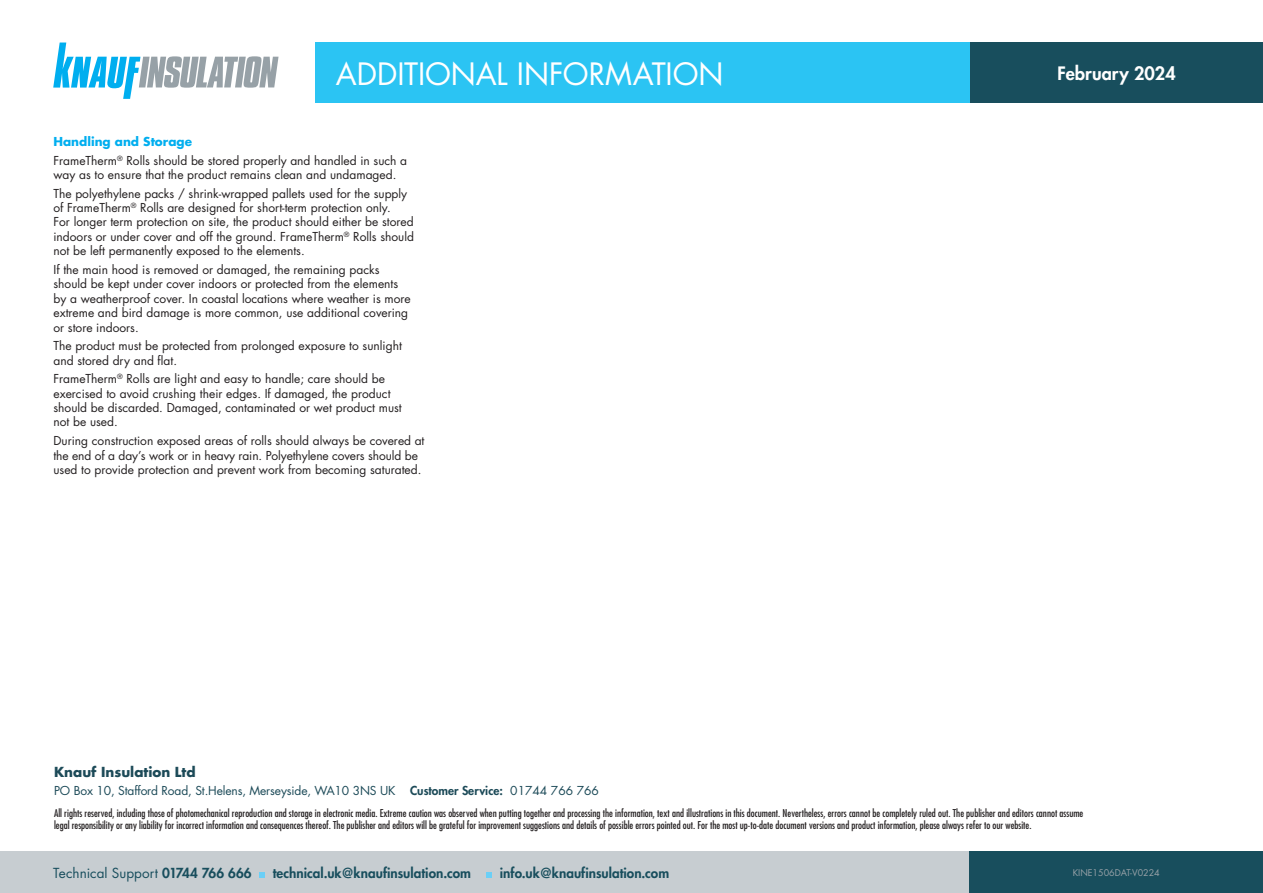
<style>
.page{position:relative;width:1263px;height:893px;background:#fff}
.page>*{position:absolute;margin:0;border:0;box-sizing:border-box;transform-origin:0 0}
.Page_Title{font:30px "Futura Std";letter-spacing:-.005em;color:#fff}
.t1{font:800 18px "Futura Std";color:#fff}
.t2{font:800 13.5px "Futura Std";color:#184e5d}
.t3{font:13.5px "Futura Std";letter-spacing:.005em;color:#184e5d}
.t4{font:700 13.5px "Futura Std";color:#1c4a58}
.Default{font:12px/14.4px "Futura Std";color:#231f20}
.t5{font:12px "Futura Std";letter-spacing:-.01em;color:#1c4a58}
.Default-2{font:700 12px "Futura Std";color:#00aeef}
.t6{font:condensed 10.5px/12.6px "Futura Std";color:#231f20}
.t7{font:9px "Futura Std";color:#97a1a7}
.s1{font-weight:800}
</style>
<div class="page">
<div style="left:0;top:851px;width:1118px;height:42px;background:#c7cdd1"></div>
<svg style="left:53px;top:43px;width:226px;height:56px"></svg>
<svg style="left:259px;top:872px;width:6px;height:6px"></svg>
<svg style="left:487px;top:872px;width:5px;height:6px"></svg>
<div style="left:969px;top:42px;width:294px;height:61px;background:#184e5d"></div>
<div style="left:969px;top:851px;width:294px;height:42px;background:#184e5d"></div>
<div style="left:315px;top:43px;width:654px;height:60px;background:#2bc4f3"></div>
<p class="Page_Title" style="left:336px;top:55px;width:389px">ADDITIONAL INFORMATION</p>
<p class="Default-2" style="left:53px;top:133px;width:140px">Handling and Storage</p>
<p class="Default" style="left:53px;top:153px;width:355px">FrameTherm<sup>®</sup> Rolls should be stored properly and handled in such a way as to ensure that the product remains clean and undamaged.</p>
<p class="Default" style="left:53px;top:186px;width:362px">The polyethylene packs / shrink-wrapped pallets used for the supply of FrameTherm<sup>®</sup> Rolls are designed for short-term protection only.<br>For longer term protection on site, the product should either be stored indoors or under cover and off the ground. FrameTherm<sup>®</sup> Rolls should not be left permanently exposed to the elements.</p>
<p class="Default" style="left:53px;top:262px;width:359px">If the main hood is removed or damaged, the remaining packs should be kept under cover indoors or protected from the elements by a weatherproof cover. In coastal locations where weather is more extreme and bird damage is more common, use additional covering or store indoors.</p>
<p class="Default" style="left:53px;top:339px;width:350px">The product must be protected from prolonged exposure to sunlight and stored dry and flat.</p>
<p class="Default" style="left:53px;top:372px;width:350px">FrameTherm<sup>®</sup> Rolls are light and easy to handle; care should be exercised to avoid crushing their edges. If damaged, the product should be discarded. Damaged, contaminated or wet product must not be used.</p>
<p class="Default" style="left:53px;top:434px;width:372px">During construction exposed areas of rolls should always be covered at the end of a day’s work or in heavy rain. Polyethylene covers should be used to provide protection and prevent work from becoming saturated.</p>
<h2 class="t1" style="left:1057px;top:62px;width:120px">February 2024</h2>
<p class="t4" style="left:54px;top:762px;width:143px">Knauf Insulation Ltd</p>
<p class="t5" style="left:54px;top:783px;width:546px">PO Box 10, Stafford Road, St.Helens, Merseyside, WA10 3NS UK <span class="s1">Customer Service:</span> 01744 766 766</p>
<p class="t6" style="left:54px;top:806px;width:1031px">All rights reserved, including those of photomechanical reproduction and storage in electronic media. Extreme caution was observed when putting together and processing the information, text and illustrations in this document. Nevertheless, errors cannot be completely ruled out. The publisher and editors cannot assume legal responsibility or any liability for incorrect information and consequences thereof. The publisher and editors will be grateful for improvement suggestions and details of possible errors pointed out. For the most up-to-date document versions and product information, please always refer to our website.</p>
<p class="t7" style="left:1073px;top:867px;width:89px">KINE1506DAT-V0224</p>
<p class="t3" style="left:53px;top:864px;width:200px">Technical Support <span class="s1">01744 766 666</span></p>
<p class="t2" style="left:273px;top:864px;width:200px">technical.uk@knaufinsulation.com</p>
<p class="t2" style="left:500px;top:864px;width:171px">info.uk@knaufinsulation.com</p>
</div>
